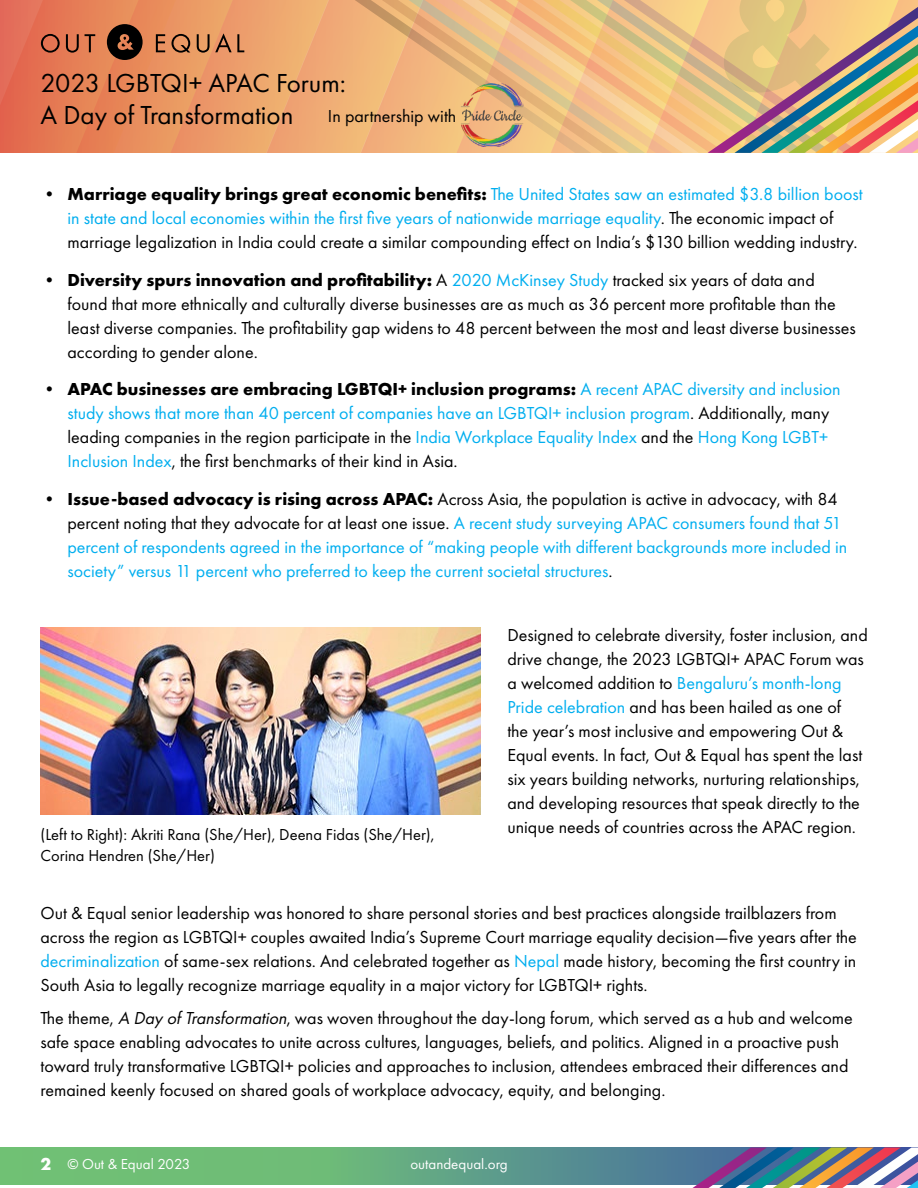
<style>
.page{position:relative;width:918px;height:1188px;background:#fff}
.page>*{position:absolute;margin:0;border:0;box-sizing:border-box;transform-origin:0 0}
.t1{font:700 161.1px "Futura PT";color:#1e763b}
.t2{font:700 160.2px "Futura PT";color:#1e763b}
.t3{font:27px/31.5px "Futura PT";color:#000}
.t4{font:18px/24px "Futura PT";color:#000}
.t5{font:18px/24px "Futura PT";color:#00aeef}
.t6{font:16.5px/21px "Futura PT";color:#000}
.t7{font:15px "Futura PT";color:#fff}
.s1{font-weight:700;color:#000}
.s2{color:#000}
.s3{font-weight:700}
.s4{color:#00aeef}
.s5{font-style:italic}
.s6{font-weight:700;font-size:18px}
</style>
<div class="page">
<div style="left:0;top:0;width:855px;height:153px;background:#efa871"></div>
<svg style="left:337px;top:0;width:28px;height:153px"></svg>
<svg style="left:365px;top:0;width:29px;height:153px"></svg>
<svg style="left:394px;top:0;width:27px;height:153px"></svg>
<svg style="left:421px;top:0;width:27px;height:153px"></svg>
<svg style="left:448px;top:0;width:157px;height:153px"></svg>
<svg style="left:605px;top:0;width:29px;height:153px;background:#ecc186"></svg>
<svg style="left:634px;top:0;width:284px;height:153px;background:#d6b581"></svg>
<svg style="left:0;top:1148px;width:918px;height:40px;background:#72a48b"></svg>
<img style="left:40px;top:628px;width:441px;height:186px">
<svg style="left:0;top:0;width:244px;height:153px"></svg>
<img style="left:459px;top:83px;width:65px;height:63px">
<h3 class="t3" style="left:40px;top:67px;width:307px">2023 LGBTQI+ APAC Forum:<br>A Day of Transformation</h3>
<p class="t4" style="left:328px;top:104px;width:130px">In partnership with</p>
<h1 class="t1" style="left:717px;top:-68px;width:123px">&amp;</h1>
<p class="t5" style="left:68px;top:182px;width:797px;text-indent:-27px"><span class="s1">• Marriage equality brings great economic benefits:</span> The United States saw an estimated $3.8 billion boost in state and local economies within the first five years of nationwide marriage equality<span class="s2">. The economic impact of marriage legalization in India could create a similar compounding effect on India’s $130 billion wedding industry.</span></p>
<p class="t4" style="left:68px;top:268px;width:790px;text-indent:-27px"><span class="s3">• Diversity spurs innovation and profitability:</span> A <span class="s4">2020 McKinsey Study</span> tracked six years of data and found that more ethnically and culturally diverse businesses are as much as 36 percent more profitable than the least diverse companies. The profitability gap widens to 48 percent between the most and least diverse businesses according to gender alone.</p>
<p class="t5" style="left:68px;top:377px;width:775px;text-indent:-27px"><span class="s1">• APAC businesses are embracing LGBTQI+ inclusion programs:</span> A recent APAC diversity and inclusion study shows that more than 40 percent of companies have an LGBTQI+ inclusion program<span class="s2">. Additionally, many leading companies in the region participate in the</span> India Workplace Equality Index <span class="s2">and the</span> Hong Kong LGBT+ Inclusion Index<span class="s2">, the first benchmarks of their kind in Asia.</span></p>
<p class="t5" style="left:68px;top:487px;width:781px;text-indent:-27px"><span class="s1">• Issue-based advocacy is rising across APAC:</span> <span class="s2">Across Asia, the population is active in advocacy, with 84 percent noting that they advocate for at least one issue.</span> A recent study surveying APAC consumers found that 51 percent of respondents agreed in the importance of “making people with different backgrounds more included in society” versus 11 percent who preferred to keep the current societal structures<span class="s2">.</span></p>
<p class="t6" style="left:40px;top:824px;width:396px">(Left to Right): Akriti Rana (She/Her), Deena Fidas (She/Her),<br>Corina Hendren (She/Her)</p>
<p class="t4" style="left:507px;top:623px;width:362px">Designed to celebrate diversity, foster inclusion, and drive change, the 2023 LGBTQI+ APAC Forum was a welcomed addition to <span class="s4">Bengaluru’s month-long Pride celebration</span> and has been hailed as one of<br>the year’s most inclusive and empowering Out &amp; Equal events. In fact, Out &amp; Equal has spent the last six years building networks, nurturing relationships, and developing resources that speak directly to the unique needs of countries across the APAC region.</p>
<p class="t4" style="left:40px;top:901px;width:818px">Out &amp; Equal senior leadership was honored to share personal stories and best practices alongside trailblazers from across the region as LGBTQI+ couples awaited India’s Supreme Court marriage equality decision—five years after the <span class="s4">decriminalization</span> of same-sex relations. And celebrated together as <span class="s4">Nepal</span> made history, becoming the first country in South Asia to legally recognize marriage equality in a major victory for LGBTQI+ rights.</p>
<p class="t4" style="left:40px;top:1006px;width:814px">The theme, <span class="s5">A Day ofTransformation</span>, was woven throughout the day-long forum, which served as a hub and welcome safe space enabling advocates to unite across cultures, languages, beliefs, and politics. Aligned in a proactive push toward truly transformative LGBTQI+ policies and approaches to inclusion, attendees embraced their differences and remained keenly focused on shared goals of workplace advocacy, equity, and belonging.</p>
<h2 class="t2" style="left:715px;top:960px;width:123px">&amp;</h2>
<p class="t7" style="left:40px;top:1155px;width:151px"><span class="s6">2</span> © Out &amp; Equal 2023</p>
<p class="t7" style="left:410px;top:1155px;width:99px">outandequal.org</p>
</div>
